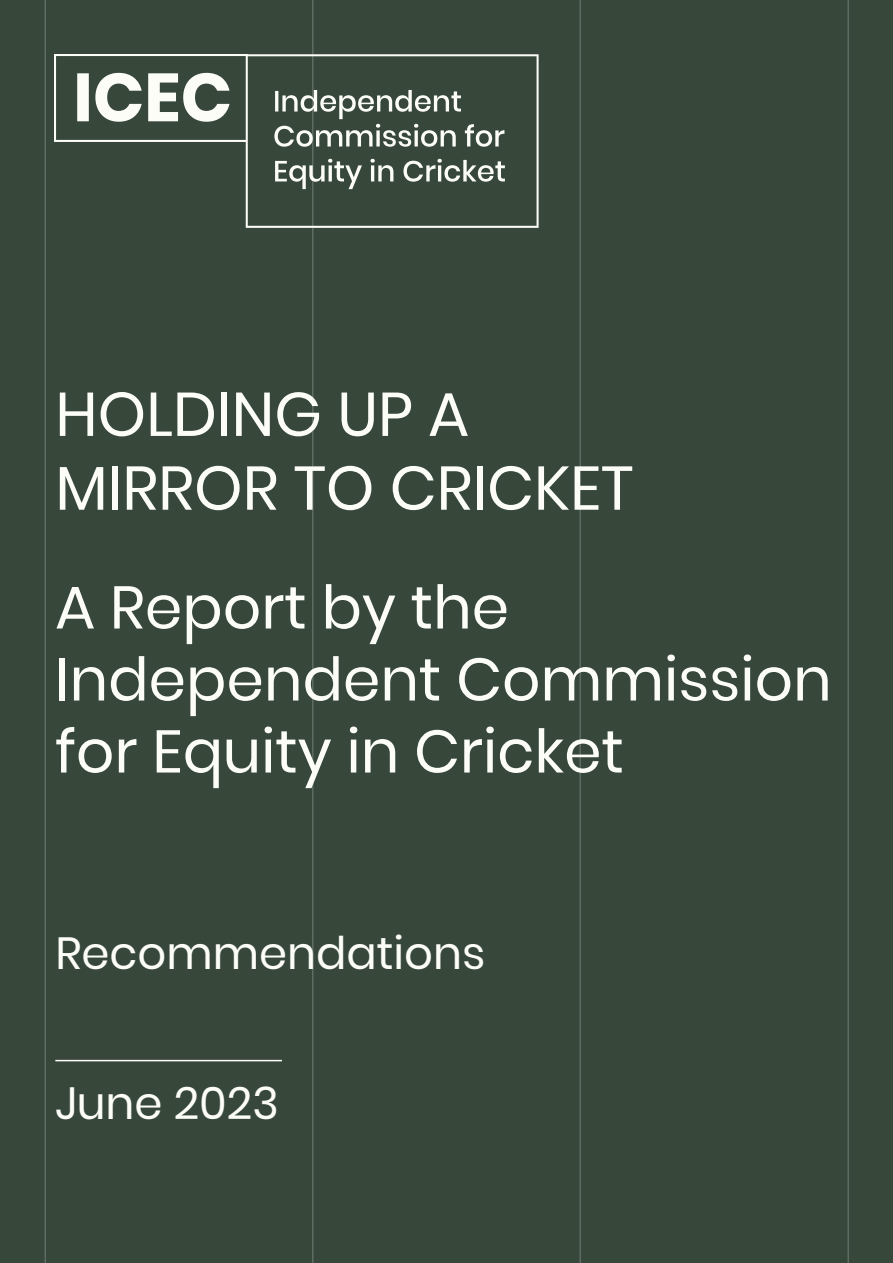
<style>
.page{position:relative;width:893px;height:1263px;background:#37483b}
.page>*{position:absolute;margin:0;border:0;box-sizing:border-box;transform-origin:0 0}
.t1{font:61.5px/73.8px "Poppins";color:#fdfdf7}
.t2{font:60px/72px "Poppins";color:#fdfdf7}
.t3{font:45px "Poppins";color:#fdfdf7}
</style>
<div class="page">
<hr style="left:45px;top:0;width:1px;height:1263px;background:#fff">
<hr style="left:313px;top:0;width:1px;height:1263px;background:#fff">
<hr style="left:580px;top:0;width:1px;height:1263px;background:#fff">
<hr style="left:848px;top:0;width:1px;height:1263px;background:#fff">
<svg style="left:54px;top:54px;width:485px;height:174px"></svg>
<hr style="left:55px;top:1060px;width:227px;height:1px;background:#fefdf8">
<p class="t1" style="left:55px;top:378px;width:579px">HOLDING UP A<br>MIRROR TO CRICKET</p>
<p class="t2" style="left:55px;top:572px;width:778px">A Report by the<br>Independent Commission for Equity in Cricket</p>
<p class="t3" style="left:55px;top:927px;width:432px">Recommendations</p>
<p class="t3" style="left:55px;top:1077px;width:225px">June 2023</p>
</div>
